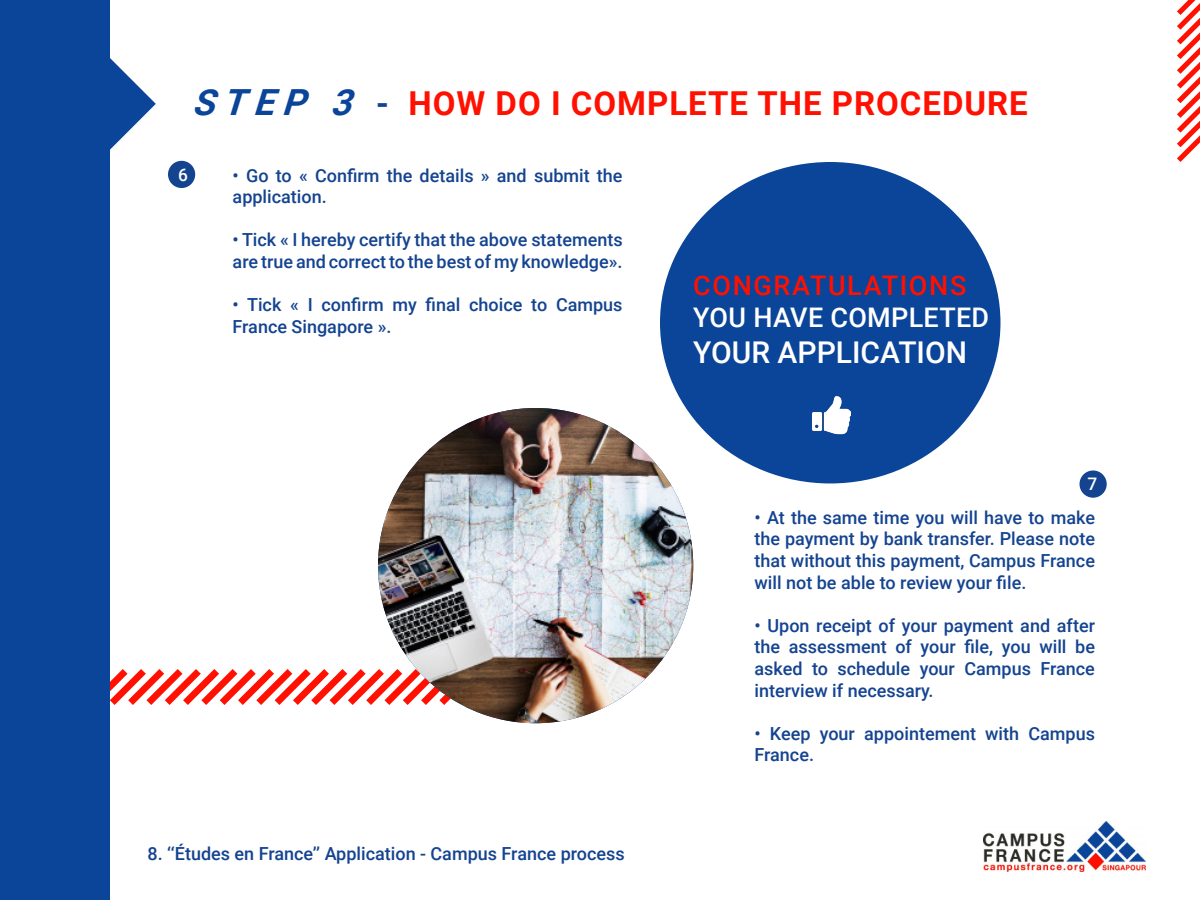
<style>
.page{position:relative;width:1200px;height:900px;background:#fff}
.page>*{position:absolute;margin:0;border:0;box-sizing:border-box;transform-origin:0 0}
.t1{font:700 33px "Roboto";letter-spacing:.03em;color:#ff1000}
.t2{font:500 30px "Roboto";color:#fff}
.t3{font:500 27px "Roboto";letter-spacing:.01em;color:#fff}
.t4{font:500 27px "Roboto";letter-spacing:.06em;color:#ff1001}
.t5{font:500 18px/21.6px "Roboto";color:#144390}
.t6{font:500 17.25px "Roboto";color:#fff}
.s1{font-style:italic;font-size:36px;color:#0b4599}
.s2{color:#144390}
</style>
<div class="page">
<svg style="left:110px;top:664px;width:366px;height:48px"></svg>
<div style="left:660px;top:162px;width:340px;height:321px;background:#0b4599;border-radius:50%"></div>
<img style="left:983px;top:822px;width:163px;height:50px">
<div style="left:0;top:0;width:110px;height:900px;background:#0b4599"></div>
<svg style="left:110px;top:58px;width:46px;height:92px"></svg>
<img style="left:378px;top:408px;width:315px;height:315px;border-radius:158px">
<svg style="left:1177px;top:0;width:23px;height:162px"></svg>
<img style="left:812px;top:396px;width:39px;height:39px">
<div style="left:168px;top:161px;width:27px;height:27px;background:#144390;border-radius:50%"></div>
<div style="left:1080px;top:470px;width:27px;height:28px;background:#144390;border-radius:50%"></div>
<h1 class="t1" style="left:192px;top:80px;width:837px"><span class="s1">STEP 3</span> <span class="s2">-</span> HOW DO I COMPLETE THE PROCEDURE</h1>
<p class="t6" style="left:178px;top:163px;width:11px">6</p>
<p class="t5" style="left:233px;top:164px;width:392px">• Go to « Confirm the details » and submit the application.</p>
<p class="t5" style="left:233px;top:229px;width:392px">• Tick « I hereby certify that the above statements are true and correct to the best of my knowledge».</p>
<p class="t5" style="left:233px;top:293px;width:391px">• Tick « I confirm my final choice to Campus<br>France Singapore ».</p>
<p class="t5" style="left:148px;top:842px;width:479px">8. ‘‘Études en France’’ Application - Campus France process</p>
<h3 class="t4" style="left:693px;top:266px;width:275px">CONGRATULATIONS</h3>
<h3 class="t3" style="left:693px;top:299px;width:297px">YOU HAVE COMPLETED</h3>
<h2 class="t2" style="left:693px;top:332px;width:275px">YOUR APPLICATION</h2>
<p class="t6" style="left:1088px;top:471px;width:11px">7</p>
<p class="t5" style="left:754px;top:506px;width:342px;text-align:justify">• At the same time you will have to make the payment by bank transfer. Please note that without this payment, Campus France will not be able to review your file.</p>
<p class="t5" style="left:754px;top:614px;width:342px;text-align:justify">• Upon receipt of your payment and after the assessment of your file, you will be asked to schedule your Campus France interview if necessary.</p>
<p class="t5" style="left:754px;top:722px;width:342px">• Keep your appointement with Campus<br>France.</p>
</div>
